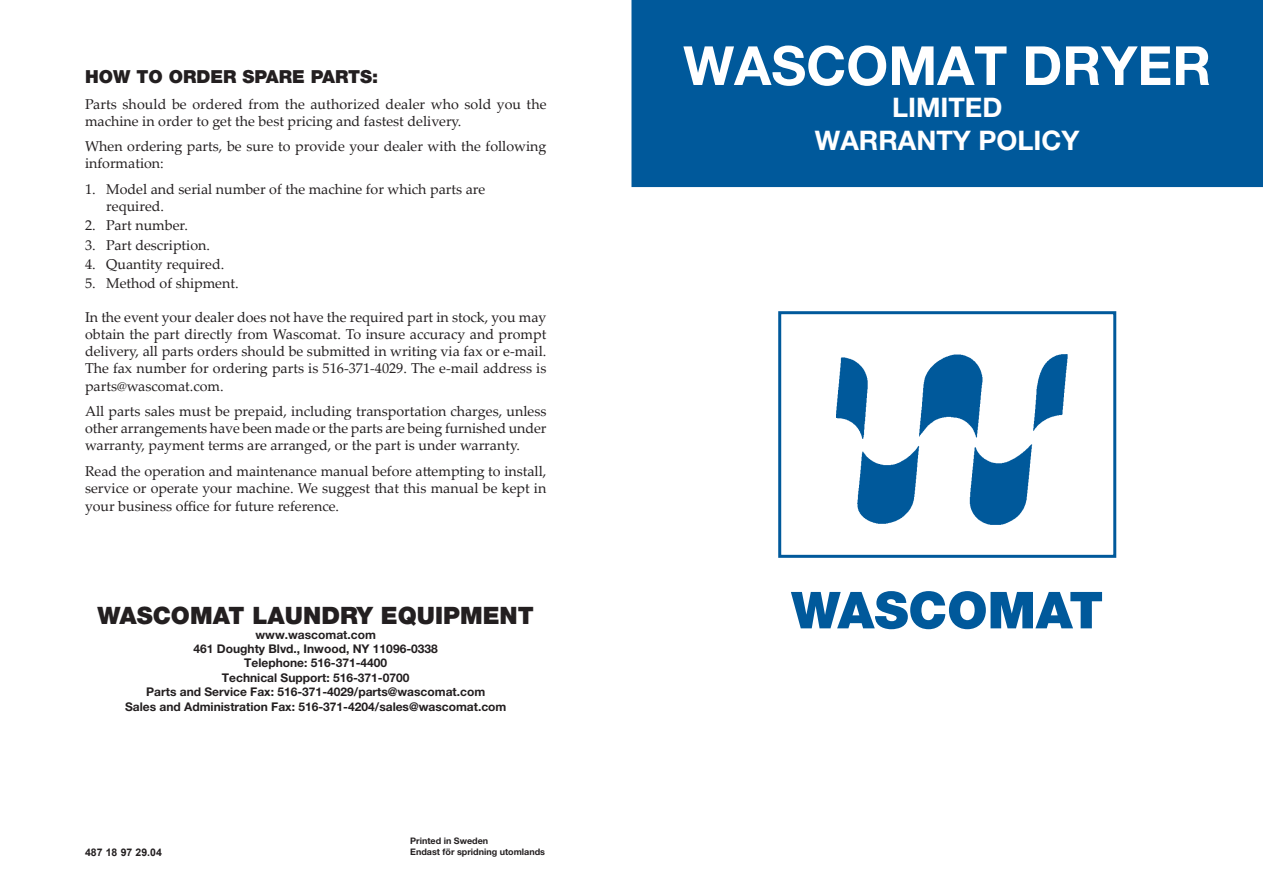
<style>
.page{position:relative;width:1263px;height:893px;background:#fff}
.page>*{position:absolute;margin:0;border:0;box-sizing:border-box;transform-origin:0 0}
.t1{font:700 54px "Helvetica Neue LT Pro";color:#fff}
.t2{font:900 51px "Helvetica Neue LT Std";color:#00599b}
.t3{font:700 27px/32.4px "Helvetica Neue LT Pro";color:#fff;text-align:center}
.t4{font:900 24px "Helvetica Neue LT Std";color:#231f20}
.t5{font:900 18px "Helvetica Neue LT Std";color:#231f20}
.t6{font:14.25px/17.1px "Palatino Linotype";color:#231f20}
.t7{font:700 12px/14.4px "Helvetica Neue LT Pro";color:#231f20;text-align:center}
.t8{font:700 10.5px "Arial";color:#231f20}
.t9{font:700 9px/10.8px "Helvetica Neue LT Pro";color:#231f20}
</style>
<div class="page">
<div style="left:631px;top:0;width:632px;height:187px;background:#00599b"></div>
<div style="left:778px;top:311px;width:338px;height:247px;border:3px solid #00599b"></div>
<img style="left:836px;top:354px;width:232px;height:170px">
<p class="t5" style="left:85px;top:66px;width:295px">HOW TO ORDER SPARE PARTS:</p>
<p class="t6" style="left:85px;top:95px;width:463px">Parts should be ordered from the authorized dealer who sold you the machine in order to get the best pricing and fastest delivery.</p>
<p class="t6" style="left:85px;top:137px;width:463px">When ordering parts, be sure to provide your dealer with the following information:</p>
<p class="t6" style="left:106px;top:180px;width:380px;text-indent:-21px">1. Model and serial number of the machine for which parts are required.</p>
<p class="t6" style="left:85px;top:216px;width:104px">2. Part number.</p>
<p class="t6" style="left:85px;top:236px;width:127px">3. Part description.</p>
<p class="t6" style="left:85px;top:255px;width:141px">4. Quantity required.</p>
<p class="t6" style="left:85px;top:274px;width:155px">5. Method of shipment.</p>
<p class="t6" style="left:85px;top:308px;width:463px;text-align:justify">In the event your dealer does not have the required part in stock, you may obtain the part directly from Wascomat. To insure accuracy and prompt delivery, all parts orders should be submitted in writing via fax or e-mail.<br>The fax number for ordering parts is 516-371-4029. The e-mail address is parts@wascomat.com.</p>
<p class="t6" style="left:85px;top:402px;width:463px;text-align:justify">All parts sales must be prepaid, including transportation charges, unless other arrangements have been made or the parts are being furnished under warranty, payment terms are arranged, or the part is under warranty.</p>
<p class="t6" style="left:85px;top:462px;width:463px;line-height:17.5px;text-align:justify">Read the operation and maintenance manual before attempting to install, service or operate your machine. We suggest that this manual be kept in your business office for future reference.</p>
<h3 class="t4" style="left:98px;top:601px;width:438px">WASCOMAT LAUNDRY EQUIPMENT</h3>
<p class="t7" style="left:125px;top:627px;width:383px">www.wascomat.com<br>461 Doughty Blvd., Inwood, NY 11096-0338<br>Telephone: 516-371-4400<br>Technical Support: 516-371-0700<br>Parts and Service Fax: 516-371-4029/parts@wascomat.com<br>Sales and Administration Fax: 516-371-4204/sales@wascomat.com</p>
<p class="t8" style="left:85px;top:845px;width:78px">487 18 97 29.04</p>
<p class="t9" style="left:410px;top:835px;width:136px">Printed in Sweden<br>Endast för spridning utomlands</p>
<h1 class="t1" style="left:683px;top:32px;width:530px">WASCOMAT DRYER</h1>
<h3 class="t3" style="left:815px;top:91px;width:266px">LIMITED<br>WARRANTY POLICY</h3>
<h2 class="t2" style="left:791px;top:580px;width:314px">WASCOMAT</h2>
</div>
